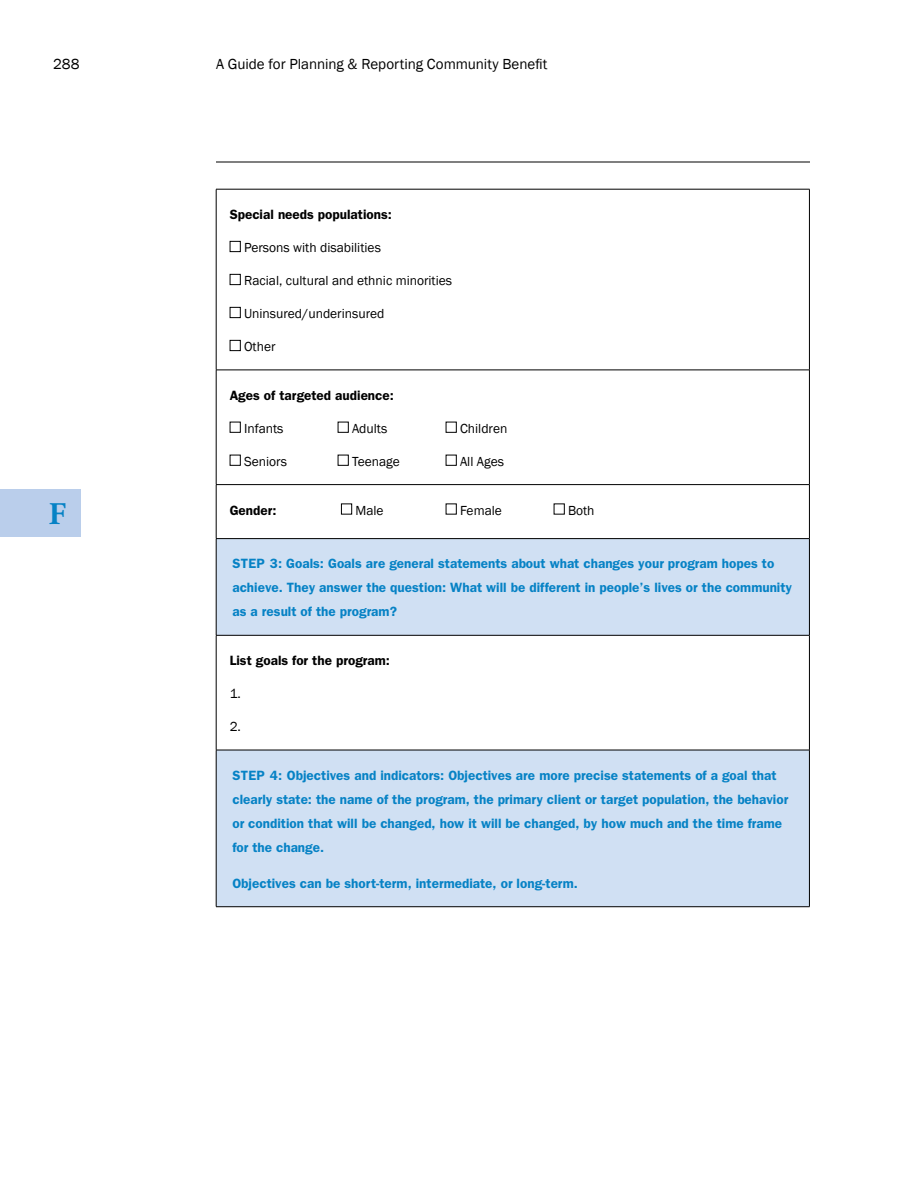
<style>
.page{position:relative;width:918px;height:1188px;background:#fff}
.page>*{position:absolute;margin:0;border:0;box-sizing:border-box;transform-origin:0 0}
.t1{font:700 31.5px "Adobe Garamond Pro";color:#0682c5}
.t2{font:15px "Franklin Gothic";color:#000}
.t3{font:600 13.5px/24px "Franklin Gothic";color:#0682c5}
.t4{font:13.5px "Franklin Gothic";color:#000}
.t5{font:600 13.5px "Franklin Gothic";color:#000}
</style>
<div class="page">
<hr style="left:216px;top:162px;width:594px;height:1px;background:#000">
<div style="left:0;top:489px;width:81px;height:47px;background:#baceeb"></div>
<svg style="left:217px;top:539px;width:592px;height:367px;fill:#d0e0f3"></svg>
<hr style="left:216px;top:750px;width:594px;height:1px;background:#000">
<hr style="left:216px;top:750px;width:1px;height:157px;background:#000">
<hr style="left:809px;top:750px;width:1px;height:157px;background:#000">
<hr style="left:216px;top:906px;width:594px;height:1px;background:#000">
<hr style="left:216px;top:189px;width:594px;height:1px;background:#000">
<hr style="left:216px;top:189px;width:1px;height:181px;background:#000">
<hr style="left:809px;top:189px;width:1px;height:181px;background:#000">
<hr style="left:216px;top:370px;width:594px;height:1px;background:#000">
<hr style="left:216px;top:370px;width:1px;height:114px;background:#000">
<hr style="left:809px;top:370px;width:1px;height:114px;background:#000">
<hr style="left:216px;top:484px;width:594px;height:1px;background:#000">
<hr style="left:216px;top:485px;width:1px;height:53px;background:#000">
<hr style="left:809px;top:485px;width:1px;height:53px;background:#000">
<hr style="left:216px;top:635px;width:1px;height:115px;background:#000">
<hr style="left:809px;top:635px;width:1px;height:115px;background:#000">
<hr style="left:216px;top:538px;width:594px;height:1px;background:#000">
<hr style="left:216px;top:539px;width:1px;height:96px;background:#000">
<hr style="left:809px;top:539px;width:1px;height:96px;background:#000">
<hr style="left:216px;top:635px;width:594px;height:1px;background:#000">
<div style="left:230px;top:241px;width:11px;height:11px;border:1px solid #000"></div>
<div style="left:230px;top:274px;width:11px;height:11px;border:1px solid #000"></div>
<div style="left:230px;top:307px;width:11px;height:11px;border:1px solid #000"></div>
<div style="left:230px;top:340px;width:11px;height:11px;border:1px solid #000"></div>
<div style="left:230px;top:422px;width:11px;height:11px;border:1px solid #000"></div>
<div style="left:338px;top:422px;width:11px;height:11px;border:1px solid #000"></div>
<div style="left:446px;top:422px;width:11px;height:11px;border:1px solid #000"></div>
<div style="left:230px;top:455px;width:11px;height:11px;border:1px solid #000"></div>
<div style="left:338px;top:455px;width:11px;height:11px;border:1px solid #000"></div>
<div style="left:446px;top:455px;width:11px;height:11px;border:1px solid #000"></div>
<div style="left:341px;top:504px;width:11px;height:11px;border:1px solid #000"></div>
<div style="left:446px;top:504px;width:11px;height:11px;border:1px solid #000"></div>
<div style="left:554px;top:504px;width:11px;height:11px;border:1px solid #000"></div>
<p class="t2" style="left:53px;top:54px;width:28px">288</p>
<p class="t2" style="left:216px;top:54px;width:333px">A Guide for Planning &amp; Reporting Community Benefit</p>
<h1 class="t1" style="left:49px;top:496px;width:19px">F</h1>
<p class="t5" style="left:230px;top:206px;width:164px">Special needs populations:</p>
<p class="t4" style="left:244px;top:239px;width:138px">Persons with disabilities</p>
<p class="t4" style="left:244px;top:272px;width:210px">Racial, cultural and ethnic minorities</p>
<p class="t4" style="left:244px;top:305px;width:142px">Uninsured/underinsured</p>
<p class="t4" style="left:244px;top:338px;width:33px">Other</p>
<p class="t5" style="left:230px;top:387px;width:166px">Ages of targeted audience:</p>
<p class="t4" style="left:244px;top:420px;width:41px">Infants</p>
<p class="t4" style="left:352px;top:420px;width:37px">Adults</p>
<p class="t4" style="left:460px;top:420px;width:49px">Children</p>
<p class="t4" style="left:244px;top:453px;width:44px">Seniors</p>
<p class="t4" style="left:352px;top:453px;width:49px">Teenage</p>
<p class="t4" style="left:460px;top:453px;width:46px">All Ages</p>
<p class="t5" style="left:230px;top:502px;width:48px">Gender:</p>
<p class="t4" style="left:355px;top:502px;width:30px">Male</p>
<p class="t4" style="left:460px;top:502px;width:43px">Female</p>
<p class="t4" style="left:568px;top:502px;width:28px">Both</p>
<p class="t3" style="left:232px;top:551px;width:561px">STEP 3: Goals: Goals are general statements about what changes your program hopes to achieve. They answer the question: What will be different in people’s lives or the community as a result of the program?</p>
<p class="t5" style="left:230px;top:653px;width:162px">List goals for the program:</p>
<p class="t4" style="left:230px;top:685px;width:13px">1.</p>
<p class="t4" style="left:230px;top:718px;width:13px">2.</p>
<p class="t3" style="left:232px;top:763px;width:557px">STEP 4: Objectives and indicators: Objectives are more precise statements of a goal that clearly state: the name of the program, the primary client or target population, the behavior or condition that will be changed, how it will be changed, by how much and the time frame for the change.</p>
<p class="t3" style="left:232px;top:871px;width:347px">Objectives can be short-term, intermediate, or long-term.</p>
</div>
